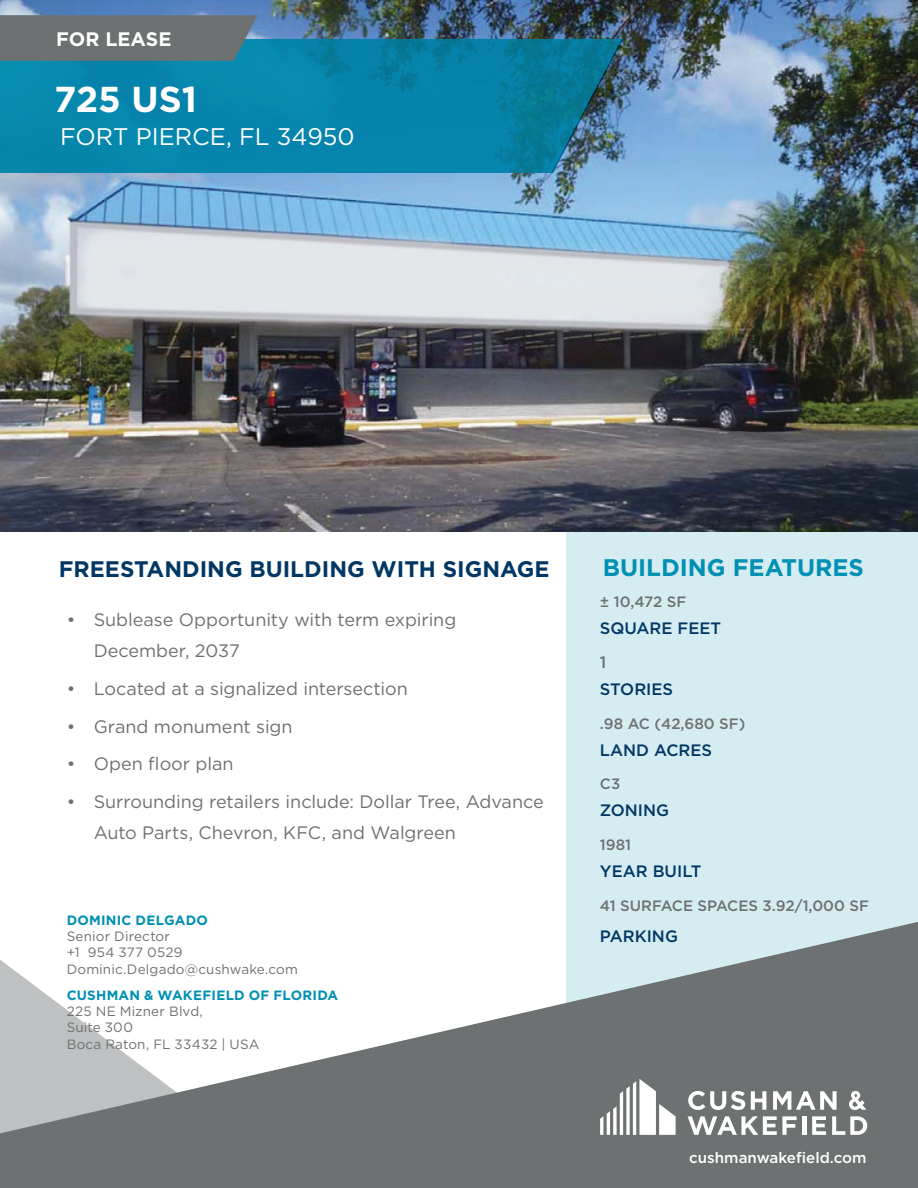
<style>
.page{position:relative;width:918px;height:1188px;background:#fff}
.page>*{position:absolute;margin:0;border:0;box-sizing:border-box;transform-origin:0 0}
.t1{font:700 36px "Gotham";color:#fff}
.t2{font:24px "Gotham";color:#fff}
.t3{font:700 24px "Gotham";color:#0090b3}
.t4{font:700 22.5px "Gotham";color:#003764}
.t5{font:700 19.5px "Gotham";color:#fff}
.t6{font:18px/30.9px "Gotham";letter-spacing:-.005em;color:#6e7171}
.t7{font:500 16.5px "Gotham";color:#003764}
.t8{font:500 16.5px "Gotham";color:#6e7171}
.t9{font:500 15.15px "Gotham";color:#fff}
.t10{font:500 15px "Gotham";color:#6e7171}
.t11{font:13.5px/16.2px "Gotham";letter-spacing:.015em;color:#6e7171}
.t12{font:700 13.5px "Gotham";letter-spacing:.015em;color:#0090b3}
</style>
<div class="page">
<div style="left:567px;top:400px;width:351px;height:713px;background:#d5ecf1"></div>
<img style="left:0;top:0;width:918px;height:531px">
<svg style="left:0;top:39px;width:622px;height:134px;fill:#0684ac"></svg>
<svg style="left:0;top:15px;width:258px;height:46px"></svg>
<svg style="left:0;top:922px;width:918px;height:266px;fill:#6e7171"></svg>
<svg style="left:600px;top:1079px;width:76px;height:56px"></svg>
<svg style="left:751px;top:1091px;width:15px;height:19px"></svg>
<hr style="left:802px;top:1116px;width:4px;height:19px;background:#fff">
<svg style="left:812px;top:1116px;width:14px;height:19px"></svg>
<svg style="left:832px;top:1116px;width:35px;height:19px"></svg>
<svg style="left:688px;top:1091px;width:57px;height:19px"></svg>
<svg style="left:773px;top:1091px;width:64px;height:19px"></svg>
<svg style="left:688px;top:1116px;width:109px;height:19px"></svg>
<svg style="left:849px;top:1091px;width:18px;height:19px"></svg>
<p class="t5" style="left:56px;top:26px;width:117px">FOR LEASE</p>
<h1 class="t1" style="left:54px;top:75px;width:145px">725 US1</h1>
<h2 class="t2" style="left:60px;top:121px;width:296px">FORT PIERCE, FL 34950</h2>
<p class="t4" style="left:59px;top:554px;width:492px">FREESTANDING BUILDING WITH SIGNAGE</p>
<p class="t6" style="left:94px;top:604px;width:364px;text-indent:-27px">• Sublease Opportunity with term expiring<br>December, 2037</p>
<p class="t6" style="left:67px;top:673px;width:343px">• Located at a signalized intersection</p>
<p class="t6" style="left:67px;top:710px;width:227px">• Grand monument sign</p>
<p class="t6" style="left:67px;top:748px;width:168px">• Open floor plan</p>
<p class="t6" style="left:94px;top:786px;width:452px;text-indent:-27px">• Surrounding retailers include: Dollar Tree, Advance<br>Auto Parts, Chevron, KFC, and Walgreen</p>
<p class="t12" style="left:67px;top:911px;width:143px">DOMINIC DELGADO</p>
<p class="t11" style="left:67px;top:928px;width:233px">Senior Director<br>+1 954 377 0529<br>Dominic.Delgado@cushwake.com</p>
<p class="t12" style="left:67px;top:986px;width:273px">CUSHMAN &amp; WAKEFIELD OF FLORIDA</p>
<p class="t11" style="left:67px;top:1003px;width:194px">225 NE Mizner Blvd,<br>Suite 300<br>Boca Raton, FL 33432 | USA</p>
<h2 class="t3" style="left:603px;top:552px;width:263px">BUILDING FEATURES</h2>
<p class="t10" style="left:600px;top:592px;width:88px">± 10,472 SF</p>
<p class="t7" style="left:600px;top:618px;width:123px">SQUARE FEET</p>
<p class="t8" style="left:600px;top:651px;width:8px">1</p>
<p class="t7" style="left:600px;top:678px;width:75px">STORIES</p>
<p class="t10" style="left:600px;top:714px;width:147px">.98 AC (42,680 SF)</p>
<p class="t7" style="left:600px;top:739px;width:114px">LAND ACRES</p>
<p class="t10" style="left:600px;top:774px;width:22px">C3</p>
<p class="t7" style="left:600px;top:800px;width:71px">ZONING</p>
<p class="t10" style="left:600px;top:835px;width:33px">1981</p>
<p class="t7" style="left:600px;top:861px;width:103px">YEAR BUILT</p>
<p class="t10" style="left:600px;top:896px;width:270px">41 SURFACE SPACES 3.92/1,000 SF</p>
<p class="t7" style="left:600px;top:925px;width:80px">PARKING</p>
<p class="t9" style="left:689px;top:1147px;width:179px">cushmanwakefield.com</p>
</div>
